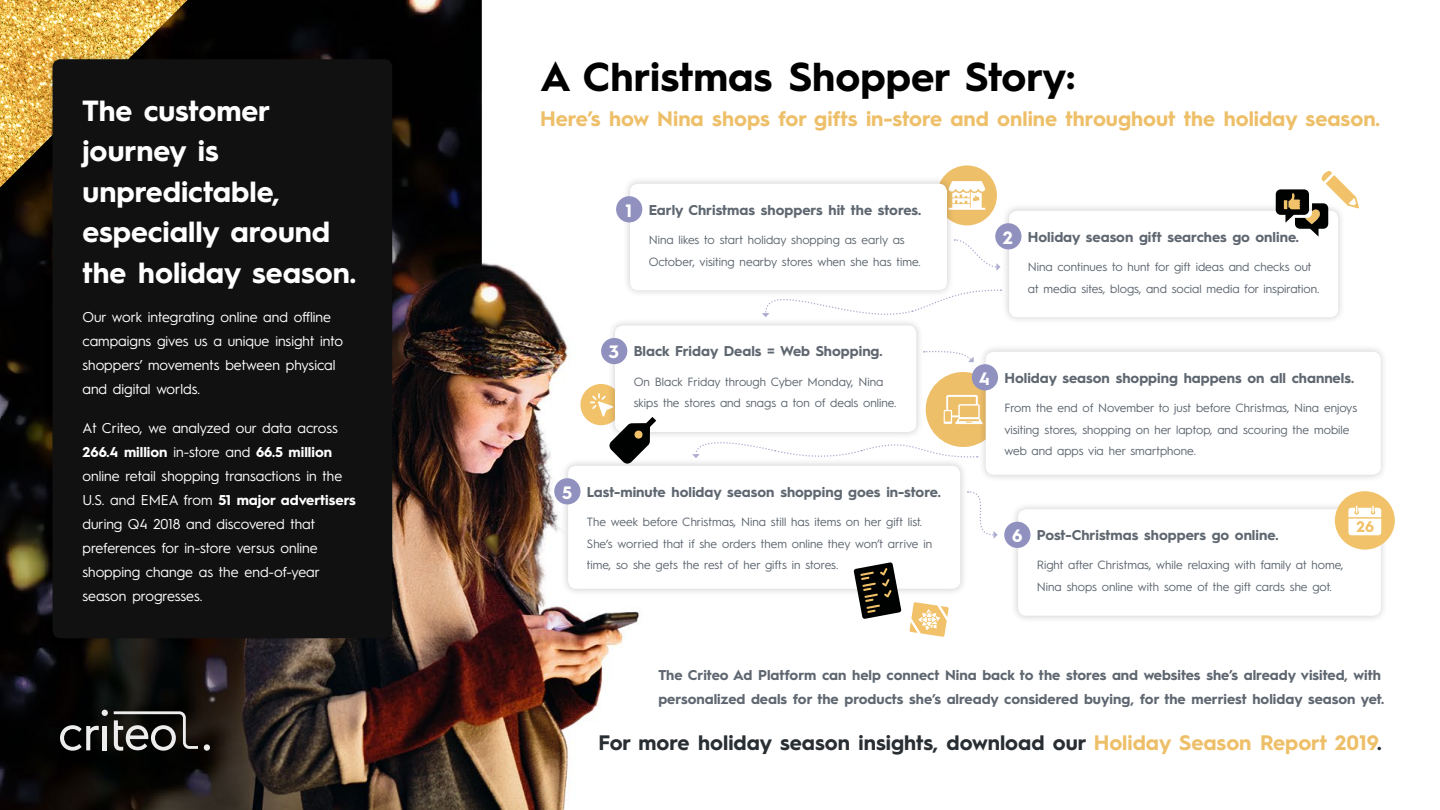
<style>
.page{position:relative;width:1440px;height:810px;background:#fff}
.page>*{position:absolute;margin:0;border:0;box-sizing:border-box;transform-origin:0 0}
.t1{font:700 40.5px "Hurme Geometric Sans 1";color:#000}
.t2{font:700 29.25px/40.5px "Hurme Geometric Sans 1";color:#fff}
.t3{font:700 21px "Hurme Geometric Sans 1";color:#eebf69}
.t4{font:700 21px "Hurme Geometric Sans 1";color:#292e33}
.t5{font:700 18px "Hurme Geometric Sans 1";color:#fff}
.t6{font:700 14.25px/24px "Hurme Geometric Sans 1";color:#5e6670}
.t7{font:14.25px/24px "Hurme Geometric Sans 1";color:#fff}
.t8{font:12px/21.8px "Hurme Geometric Sans 1";color:#5e6670}
.s1{font-weight:700}
.s2{color:#eebf69}
</style>
<div class="page">
<img style="left:0;top:0;width:1395px;height:810px">
<div style="left:926px;top:372px;width:75px;height:75px;background:#eebf69;border-radius:50%"></div>
<svg style="left:944px;top:395px;width:34px;height:29px"></svg>
<div style="left:580px;top:384px;width:42px;height:41px;background:#f1c269;border-radius:50%"></div>
<div style="left:937px;top:165px;width:60px;height:60px;background:#eebf69;border-radius:50%"></div>
<svg style="left:955px;top:181px;width:30px;height:29px"></svg>
<div style="left:622px;top:176px;width:333px;height:122px;background:#000;opacity:.2"></div>
<div style="left:630px;top:184px;width:317px;height:106px;background:#fff;border-radius:8px"></div>
<div style="left:616px;top:196px;width:26px;height:26px;background:#9191c0;border-radius:50%"></div>
<div style="left:560px;top:458px;width:408px;height:138px;background:#000;opacity:.2"></div>
<div style="left:568px;top:466px;width:392px;height:123px;background:#fff;border-radius:8px"></div>
<div style="left:554px;top:478px;width:26px;height:26px;background:#9191c0;border-radius:50%"></div>
<div style="left:607px;top:318px;width:317px;height:122px;background:#000;opacity:.2"></div>
<div style="left:615px;top:326px;width:301px;height:106px;background:#fff;border-radius:8px"></div>
<div style="left:601px;top:338px;width:26px;height:26px;background:#9191c0;border-radius:50%"></div>
<div style="left:1001px;top:203px;width:345px;height:122px;background:#f5f5f5"></div>
<div style="left:1009px;top:211px;width:329px;height:106px;background:#fff;border-radius:8px"></div>
<div style="left:995px;top:223px;width:26px;height:26px;background:#9191c0;border-radius:50%"></div>
<div style="left:1010px;top:502px;width:378px;height:121px;background:#000;opacity:.2"></div>
<div style="left:1018px;top:509px;width:363px;height:107px;background:#fff;border-radius:8px"></div>
<div style="left:1004px;top:522px;width:26px;height:26px;background:#9191c0;border-radius:50%"></div>
<div style="left:978px;top:344px;width:410px;height:138px;background:#000;opacity:.2"></div>
<div style="left:986px;top:352px;width:395px;height:123px;background:#fff;border-radius:8px"></div>
<div style="left:972px;top:364px;width:26px;height:26px;background:#9191c0;border-radius:50%"></div>
<svg style="left:590px;top:393px;width:66px;height:71px"></svg>
<svg style="left:1276px;top:171px;width:83px;height:66px"></svg>
<img style="left:0;top:0;width:188px;height:188px">
<div style="left:45px;top:52px;width:355px;height:594px;background:#000;opacity:.2"></div>
<div style="left:53px;top:59px;width:339px;height:579px;background:#111;border-radius:8px"></div>
<div style="left:1335px;top:491px;width:60px;height:59px;background:#f1c269;border-radius:50%"></div>
<svg style="left:1348px;top:506px;width:33px;height:29px"></svg>
<svg style="left:854px;top:562px;width:47px;height:57px"></svg>
<svg style="left:909px;top:602px;width:40px;height:35px"></svg>
<hr style="left:103px;top:726px;width:4px;height:24px;background:#ededed">
<svg style="left:60px;top:725px;width:39px;height:26px"></svg>
<svg style="left:102px;top:710px;width:6px;height:6px"></svg>
<div style="left:204px;top:744px;width:6px;height:7px;background:#ededed;border-radius:50%"></div>
<svg style="left:114px;top:711px;width:84px;height:40px;background:#514f4d"></svg>
<svg style="left:955px;top:238px;width:45px;height:33px"></svg>
<svg style="left:762px;top:278px;width:239px;height:47px"></svg>
<svg style="left:924px;top:350px;width:50px;height:12px"></svg>
<svg style="left:692px;top:435px;width:286px;height:24px"></svg>
<svg style="left:967px;top:490px;width:31px;height:49px"></svg>
<h2 class="t2" style="left:82px;top:88px;width:275px">The customer journey is unpredictable, especially around the holiday season.</h2>
<p class="t7" style="left:82px;top:304px;width:262px">Our work integrating online and offline campaigns gives us a unique insight into shoppers’ movements between physical and digital worlds.</p>
<p class="t7" style="left:82px;top:415px;width:275px">At Criteo, we analyzed our data across <span class="s1">266.4 million</span> in-store and <span class="s1">66.5 million </span>online retail shopping transactions in the U.S. and EMEA from <span class="s1">51 major advertisers </span>during Q4 2018 and discovered that preferences for in-store versus online shopping change as the end-of-year season progresses.</p>
<h1 class="t1" style="left:540px;top:49px;width:536px">A Christmas Shopper Story:</h1>
<h3 class="t3" style="left:540px;top:104px;width:842px">Here’s how Nina shops for gifts in-store and online throughout the holiday season.</h3>
<h3 class="t5" style="left:626px;top:198px;width:8px">1</h3>
<p class="t6" style="left:649px;top:197px;width:274px">Early Christmas shoppers hit the stores.</p>
<p class="t8" style="left:649px;top:228px;width:274px">Nina likes to start holiday shopping as early as<br>October, visiting nearby stores when she has time.</p>
<h3 class="t5" style="left:609px;top:339px;width:12px">3</h3>
<p class="t6" style="left:634px;top:339px;width:250px">Black Friday Deals = Web Shopping.</p>
<p class="t8" style="left:634px;top:370px;width:264px">On Black Friday through Cyber Monday, Nina skips the stores and snags a ton of deals online.</p>
<h3 class="t5" style="left:562px;top:480px;width:12px">5</h3>
<p class="t6" style="left:587px;top:479px;width:355px">Last-minute holiday season shopping goes in-store.</p>
<p class="t8" style="left:587px;top:510px;width:347px">The week before Christmas, Nina still has items on her gift list.<br>She’s worried that if she orders them online they won’t arrive in time, so she gets the rest of her gifts in stores.</p>
<h3 class="t5" style="left:1003px;top:225px;width:12px">2</h3>
<p class="t6" style="left:1028px;top:224px;width:273px">Holiday season gift searches go online.</p>
<p class="t8" style="left:1028px;top:255px;width:293px">Nina continues to hunt for gift ideas and checks out at media sites, blogs, and social media for inspiration.</p>
<h3 class="t5" style="left:979px;top:366px;width:13px">4</h3>
<p class="t6" style="left:1004px;top:365px;width:351px">Holiday season shopping happens on all channels.</p>
<p class="t8" style="left:1004px;top:396px;width:354px">From the end of November to just before Christmas, Nina enjoys visiting stores, shopping on her laptop, and scouring the mobile web and apps via her smartphone.</p>
<h3 class="t5" style="left:1012px;top:523px;width:12px">6</h3>
<p class="t6" style="left:1037px;top:522px;width:243px">Post-Christmas shoppers go online.</p>
<p class="t8" style="left:1037px;top:554px;width:308px">Right after Christmas, while relaxing with family at home,<br>Nina shops online with some of the gift cards she got.</p>
<p class="t6" style="left:658px;top:662px;width:727px">The Criteo Ad Platform can help connect Nina back to the stores and websites she’s already visited, with personalized deals for the products she’s already considered buying, for the merriest holiday season yet.</p>
<h3 class="t4" style="left:599px;top:728px;width:785px">For more holiday season insights, download our <span class="s2">Holiday Season Report 2019</span>.</h3>
</div>
